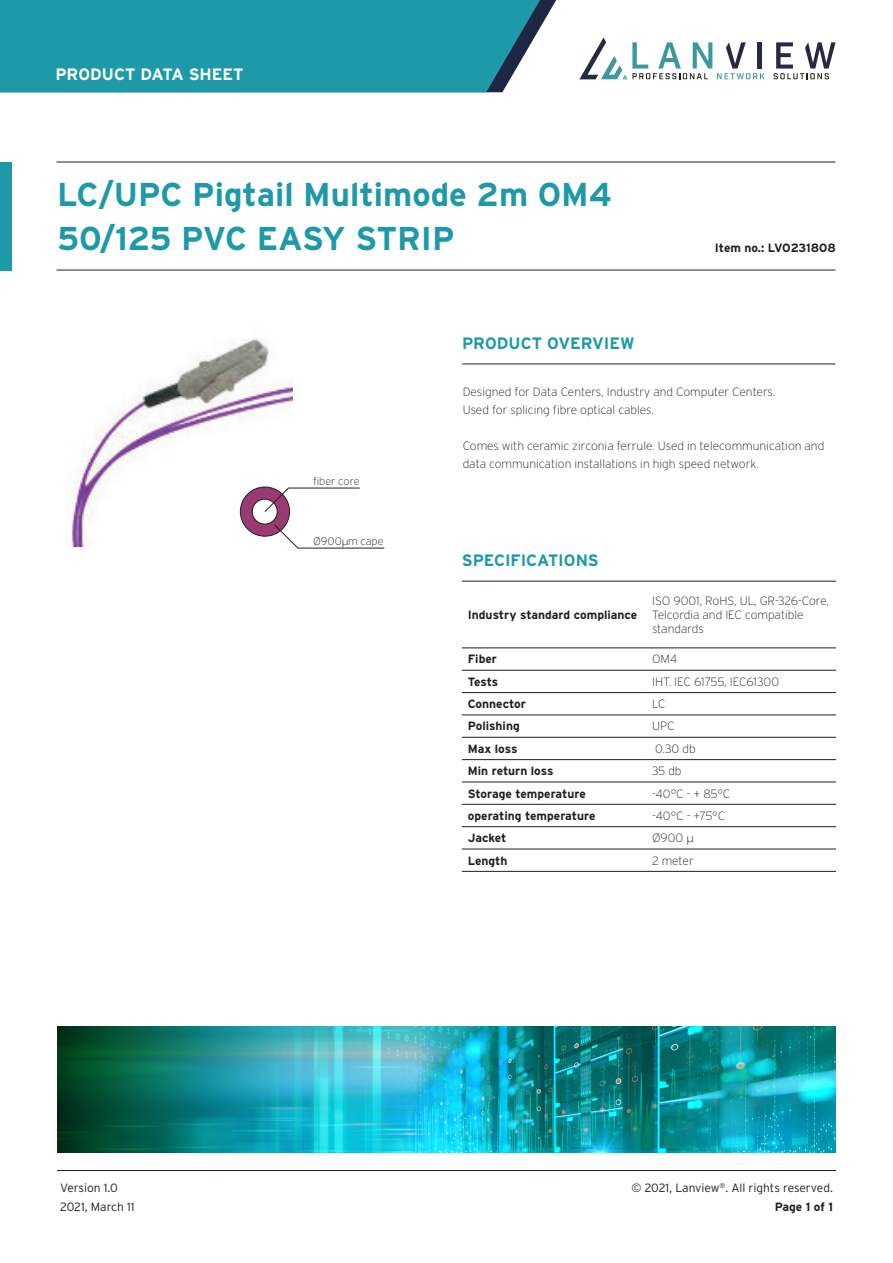
<style>
.page{position:relative;width:893px;height:1263px;background:#fff}
.page>*{position:absolute;margin:0;border:0;box-sizing:border-box;transform-origin:0 0}
.t1{font:700 33px/43.5px "Interstate";color:#1e99a8}
.t2{font:700 16.5px "Interstate";letter-spacing:-.005em;color:#1e99a8}
.t3{font:700 16.5px "Interstate";color:#fff}
.main{font:200 12px/18px "Interstate";color:#231f20}
.t4{font:700 12px "Interstate";color:#231f20}
.Paragraph_Style_1{font:200 12px/14.4px "Interstate";color:#231f20}
.t5{font:300 12px/19.2px "Interstate";color:#231f20}
.righ_side_table{font:200 10.95px "Interstate";color:#231f20}
.s1{font-family:"Nexa";font-weight:300}
.s2{font-weight:700}
</style>
<div class="page">
<svg style="left:540px;top:0;width:16px;height:28px"></svg>
<div style="left:0;top:0;width:540px;height:92px;background:#1e99a8"></div>
<svg style="left:579px;top:38px;width:186px;height:41px"></svg>
<svg style="left:774px;top:42px;width:61px;height:37px"></svg>
<hr style="left:57px;top:1170px;width:779px;height:1px;background:#231f20">
<hr style="left:57px;top:162px;width:778px;height:1px;background:#231f20">
<hr style="left:57px;top:270px;width:778px;height:1px;background:#231f20">
<div style="left:0;top:162px;width:12px;height:108px;background:#1e99a8"></div>
<img style="left:57px;top:1026px;width:779px;height:126px">
<hr style="left:462px;top:364px;width:373px;height:1px;background:#231f20">
<hr style="left:462px;top:581px;width:184px;height:1px;background:#231f20">
<hr style="left:646px;top:581px;width:190px;height:1px;background:#231f20">
<hr style="left:462px;top:648px;width:184px;height:1px;background:#231f20">
<hr style="left:646px;top:648px;width:190px;height:1px;background:#231f20">
<hr style="left:462px;top:670px;width:184px;height:1px;background:#231f20">
<hr style="left:646px;top:670px;width:190px;height:1px;background:#231f20">
<hr style="left:462px;top:692px;width:184px;height:1px;background:#231f20">
<hr style="left:646px;top:692px;width:190px;height:1px;background:#231f20">
<hr style="left:462px;top:715px;width:184px;height:1px;background:#231f20">
<hr style="left:646px;top:715px;width:190px;height:1px;background:#231f20">
<hr style="left:462px;top:737px;width:184px;height:1px;background:#231f20">
<hr style="left:646px;top:737px;width:190px;height:1px;background:#231f20">
<hr style="left:462px;top:759px;width:184px;height:1px;background:#231f20">
<hr style="left:646px;top:759px;width:190px;height:1px;background:#231f20">
<hr style="left:462px;top:782px;width:184px;height:1px;background:#231f20">
<hr style="left:646px;top:782px;width:190px;height:1px;background:#231f20">
<hr style="left:462px;top:804px;width:184px;height:1px;background:#231f20">
<hr style="left:646px;top:804px;width:190px;height:1px;background:#231f20">
<hr style="left:462px;top:826px;width:184px;height:1px;background:#231f20">
<hr style="left:646px;top:826px;width:190px;height:1px;background:#231f20">
<hr style="left:462px;top:849px;width:184px;height:1px;background:#231f20">
<hr style="left:646px;top:849px;width:190px;height:1px;background:#231f20">
<hr style="left:462px;top:871px;width:184px;height:1px;background:#231f20">
<hr style="left:646px;top:871px;width:190px;height:1px;background:#231f20">
<img style="left:69px;top:338px;width:224px;height:208px">
<div style="left:240px;top:487px;width:50px;height:49px;background:#993a73;border-radius:50%"></div>
<div style="left:240px;top:487px;width:50px;height:49px;border:1px solid #231f20;border-radius:50%"></div>
<div style="left:252px;top:499px;width:25px;height:25px;background:#fff;border-radius:50%"></div>
<div style="left:252px;top:499px;width:26px;height:25px;border:1px solid #231f20;border-radius:50%"></div>
<svg style="left:264px;top:487px;width:96px;height:26px"></svg>
<svg style="left:273px;top:524px;width:112px;height:25px"></svg>
<h2 class="t3" style="left:55px;top:64px;width:190px">PRODUCT DATA SHEET</h2>
<p class="t1" style="left:57px;top:173px;width:556px">LC/UPC Pigtail Multimode 2m OM4<br>50/125 PVC EASY STRIP</p>
<p class="t2" style="left:462px;top:334px;width:174px">PRODUCT OVERVIEW</p>
<p class="t4" style="left:715px;top:241px;width:123px">Item no.: LVO231808</p>
<p class="righ_side_table" style="left:313px;top:475px;width:48px">fiber core</p>
<p class="righ_side_table" style="left:313px;top:535px;width:72px">Ø900<span class="s1">μ</span>m cape</p>
<p class="main" style="left:463px;top:383px;width:314px">Designed for Data Centers, Industry and Computer Centers.</p>
<p class="main" style="left:463px;top:401px;width:193px">Used for splicing fibre optical cables.</p>
<p class="main" style="left:463px;top:437px;width:363px">Comes with ceramic zirconia ferrule. Used in telecommunication and data communication installations in high speed network.</p>
<p class="t2" style="left:462px;top:550px;width:138px">SPECIFICATIONS</p>
<p class="t4" style="left:468px;top:608px;width:171px">Industry standard compliance</p>
<p class="Paragraph_Style_1" style="left:652px;top:593px;width:179px">ISO 9001, RoHS, UL, GR-326-Core,<br>Telcordia and IEC compatible standards</p>
<p class="t4" style="left:468px;top:652px;width:31px">Fiber</p>
<p class="Paragraph_Style_1" style="left:652px;top:652px;width:27px">OM4</p>
<p class="t4" style="left:468px;top:675px;width:32px">Tests</p>
<p class="Paragraph_Style_1" style="left:652px;top:674px;width:129px">IHT. IEC 61755, IEC61300</p>
<p class="t4" style="left:468px;top:697px;width:60px">Connector</p>
<p class="Paragraph_Style_1" style="left:652px;top:697px;width:15px">LC</p>
<p class="t4" style="left:468px;top:719px;width:53px">Polishing</p>
<p class="Paragraph_Style_1" style="left:652px;top:719px;width:24px">UPC</p>
<p class="t4" style="left:468px;top:742px;width:51px">Max loss</p>
<p class="Paragraph_Style_1" style="left:655px;top:741px;width:42px">0.30 db</p>
<p class="t4" style="left:468px;top:764px;width:87px">Min return loss</p>
<p class="Paragraph_Style_1" style="left:652px;top:764px;width:31px">35 db</p>
<p class="t4" style="left:468px;top:787px;width:120px">Storage temperature</p>
<p class="Paragraph_Style_1" style="left:652px;top:786px;width:80px">-40°C - + 85°C</p>
<p class="t4" style="left:468px;top:809px;width:129px">operating temperature</p>
<p class="Paragraph_Style_1" style="left:652px;top:808px;width:75px">-40°C - +75°C</p>
<p class="t4" style="left:468px;top:831px;width:40px">Jacket</p>
<p class="Paragraph_Style_1" style="left:652px;top:831px;width:43px">Ø900 <span class="s1">μ</span></p>
<p class="t4" style="left:468px;top:854px;width:41px">Length</p>
<p class="Paragraph_Style_1" style="left:652px;top:853px;width:43px">2 meter</p>
<p class="t5" style="left:60px;top:1178px;width:76px">Version 1.0<br>2021, March 11</p>
<p class="t5" style="left:631px;top:1178px;width:203px;text-align:right">© 2021, Lanview<sup>®</sup>. All rights reserved.<br><span class="s2">Page 1 of 1</span></p>
</div>
